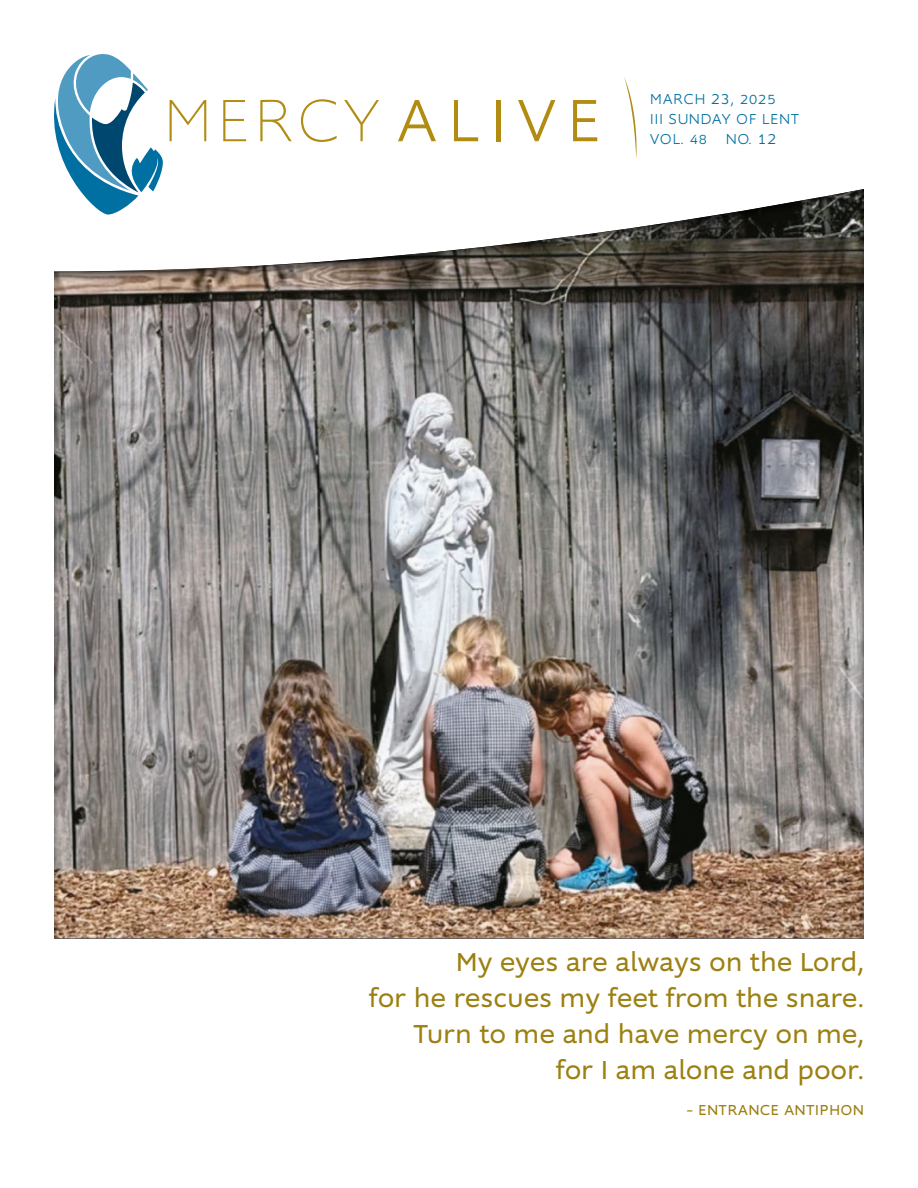
<style>
.page{position:relative;width:918px;height:1188px;background:#fff}
.page>*{position:absolute;margin:0;border:0;box-sizing:border-box;transform-origin:0 0}
.t1{font:100 61.95px "Supra";letter-spacing:.1em;color:#b18c11}
.t2{font:27px/36px "Supra";letter-spacing:.02em;color:#9c8011;text-align:right}
.issue{font:300 15px "Ktgsjq Supra";letter-spacing:.075em;color:#0070a2}
.t3{font:15px "Supra";letter-spacing:.06em;color:#9c8011}
.s1{font-family:"Pwvqjw Supra";font-weight:300}
.s2{font-size:16.65px;color:#fff}
.s3{font-size:15.3px;color:#fff}
</style>
<div class="page">
<div style="left:52px;top:53px;width:813px;height:888px;background:#000;opacity:.6"></div>
<h1 class="t1" style="left:164px;top:83px;width:437px">MERCY<span class="s1">ALIVE</span></h1>
<p class="issue" style="left:650px;top:89px;width:127px">MARCH <span class="s2">23</span>, <span class="s3">2025</span></p>
<p class="issue" style="left:650px;top:110px;width:150px">III SUNDAY OF LENT</p>
<p class="issue" style="left:650px;top:130px;width:58px">VOL. <span class="s3">48</span></p>
<p class="issue" style="left:726px;top:130px;width:51px">NO. <span class="s2">12</span></p>
<p class="t2" style="left:369px;top:944px;width:497px">My eyes are always on the Lord,<br>for he rescues my feet from the snare.<br>Turn to me and have mercy on me,<br>for I am alone and poor.</p>
<p class="t3" style="left:687px;top:1100px;width:179px">– ENTRANCE ANTIPHON</p>
</div>
